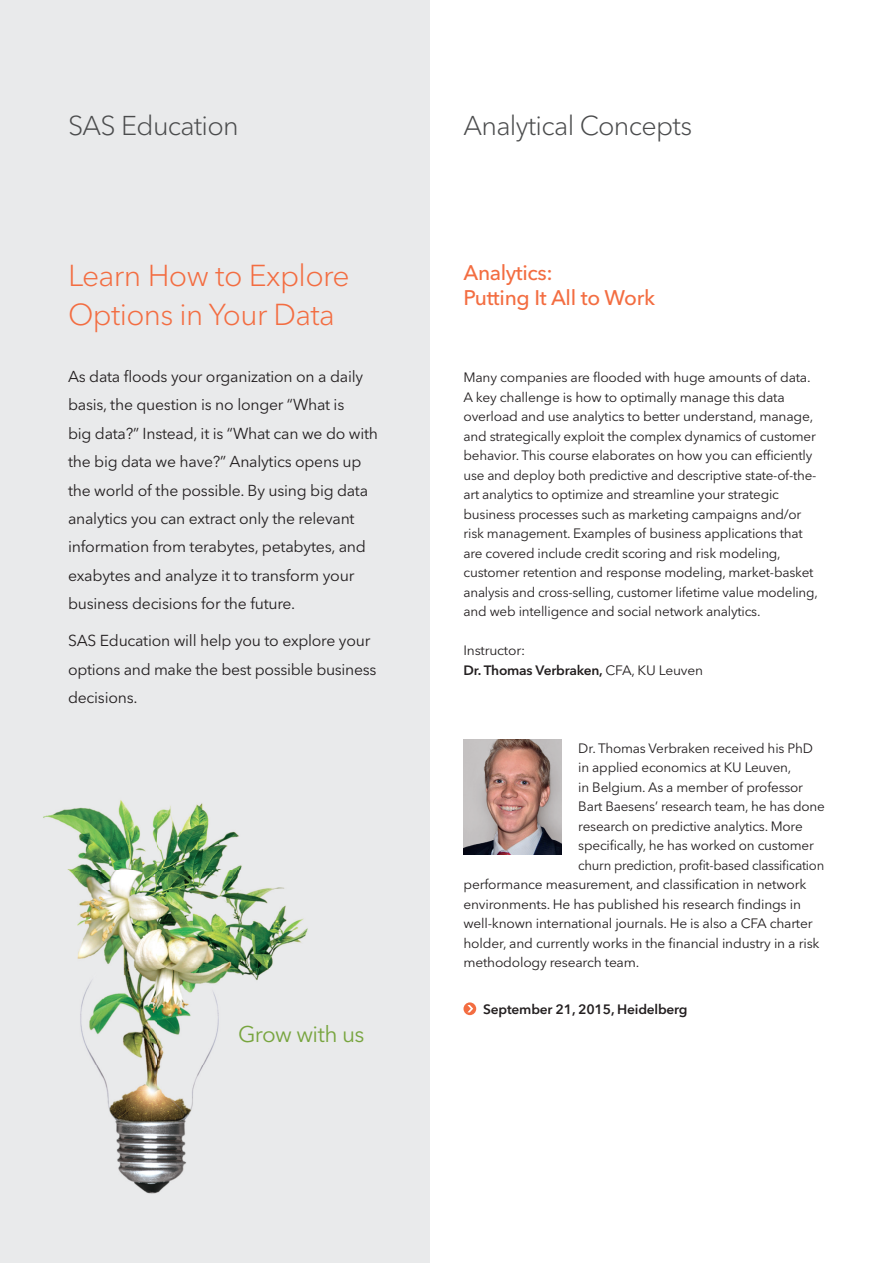
<style>
.page{position:relative;width:893px;height:1263px;background:#fff}
.page>*{position:absolute;margin:0;border:0;box-sizing:border-box;transform-origin:0 0}
.t1{font:300 30px/39px "Avenir Next W1 G";letter-spacing:-.02em;color:#f36d41}
.t2{font:300 27px "Avenir Next W1 G";letter-spacing:-.025em;color:#4b4c4d}
.t3{font:22.5px "Avenir Next W1 G";letter-spacing:-.03em;color:#78a53f}
.t4{font:500 21px/25.5px "Avenir Next W1 G";letter-spacing:-.02em;color:#f36d41}
.t5{font:15.75px/28.3px "Avenir Next W1 G";letter-spacing:-.015em;color:#231f20}
.t6{font:13.5px/19.5px "Avenir Next W1 G";letter-spacing:-.015em;color:#231f20}
.t7{font:600 13.5px "Avenir Next W1 G";letter-spacing:-.015em;color:#231f20}
.s1{font-weight:600}
</style>
<div class="page">
<div style="left:0;top:0;width:429px;height:1263px;background:#e9eaeb"></div>
<img style="left:43px;top:800px;width:265px;height:394px">
<svg style="left:463px;top:1002px;width:13px;height:13px"></svg>
<svg style="left:467px;top:1005px;width:6px;height:7px"></svg>
<img style="left:463px;top:740px;width:98px;height:115px">
<h2 class="t2" style="left:68px;top:110px;width:172px">SAS Education</h2>
<h2 class="t2" style="left:463px;top:110px;width:230px">Analytical Concepts</h2>
<h1 class="t1" style="left:68px;top:256px;width:283px">Learn How to Explore<br>Options in Your Data</h1>
<h3 class="t4" style="left:463px;top:259px;width:193px">Analytics:<br>Putting It All to Work</h3>
<p class="t6" style="left:463px;top:368px;width:356px">Many companies are flooded with huge amounts of data.<br>A key challenge is how to optimally manage this data overload and use analytics to better understand, manage, and strategically exploit the complex dynamics of customer behavior. This course elaborates on how you can efficiently use and deploy both predictive and descriptive state-of-the&shy;art analytics to optimize and streamline your strategic business processes such as marketing campaigns and/or risk management. Examples of business applications that are covered include credit scoring and risk modeling, customer retention and response modeling, market-basket analysis and cross-selling, customer lifetime value modeling, and web intelligence and social network analytics.</p>
<p class="t6" style="left:463px;top:641px;width:241px">Instructor:<br><span class="s1">Dr. Thomas Verbraken,</span> CFA, KU Leuven</p>
<p class="t5" style="left:68px;top:362px;width:312px">As data floods your organization on a daily basis, the question is no longer “What is<br>big data?” Instead, it is “What can we do with the big data we have?” Analytics opens up the world of the possible. By using big data analytics you can extract only the relevant information from terabytes, petabytes, and exabytes and analyze it to transform your business decisions for the future.</p>
<p class="t5" style="left:68px;top:626px;width:310px">SAS Education will help you to explore your options and make the best possible business decisions.</p>
<h3 class="t3" style="left:238px;top:1020px;width:128px">Grow with us</h3>
<p class="t6" style="left:578px;top:738px;width:236px">Dr. Thomas Verbraken received his PhD</p>
<p class="t6" style="left:578px;top:758px;width:215px">in applied economics at KU Leuven,</p>
<p class="t6" style="left:578px;top:777px;width:226px">in Belgium. As a member of professor</p>
<p class="t6" style="left:578px;top:797px;width:248px">Bart Baesens’ research team, he has done</p>
<p class="t6" style="left:578px;top:816px;width:226px">research on predictive analytics. More</p>
<p class="t6" style="left:578px;top:836px;width:237px">specifically, he has worked on customer</p>
<p class="t6" style="left:578px;top:855px;width:247px">churn prediction, profit-based classi fication</p>
<p class="t6" style="left:463px;top:875px;width:344px">performance measurement, and classification in network</p>
<p class="t6" style="left:463px;top:894px;width:339px">environments. He has published his research findings in</p>
<p class="t6" style="left:463px;top:914px;width:351px">well-known international journals. He is also a CFA charter</p>
<p class="t6" style="left:463px;top:933px;width:358px">holder, and currently works in the financial industry in a risk</p>
<p class="t6" style="left:463px;top:953px;width:177px">methodology research team.</p>
<p class="t7" style="left:483px;top:1001px;width:206px">September 21, 2015, Heidelberg</p>
</div>
